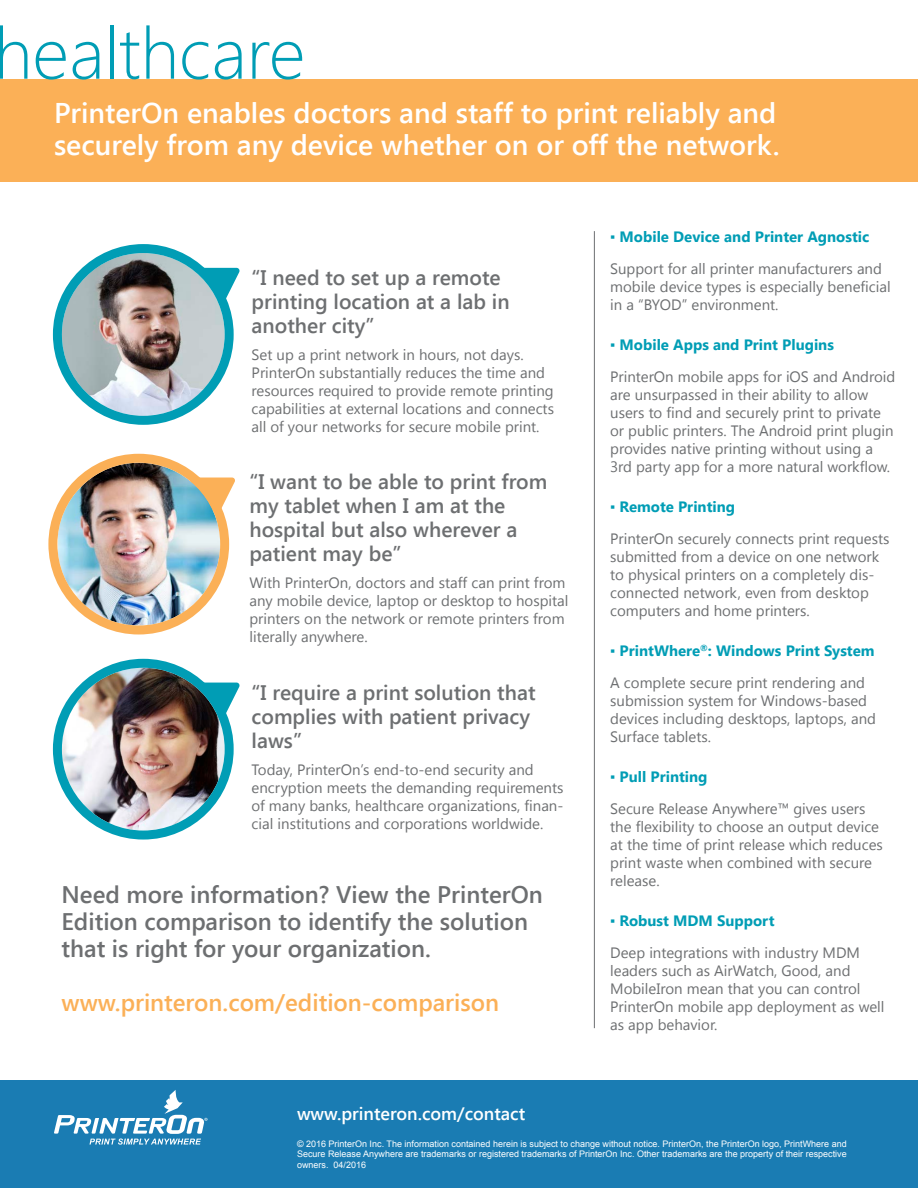
<style>
.page{position:relative;width:918px;height:1188px;background:#fff}
.page>*{position:absolute;margin:0;border:0;box-sizing:border-box;transform-origin:0 0}
.t1{font:300 72px "Segoe UI";color:#009db5}
.t2{font:600 28.5px/31.5px "Segoe UI";color:#fff}
.t3{font:600 24px/27px "Segoe UI";color:#6d6f71}
.t4{font:600 24px "Segoe UI";color:#fbb057}
.t5{font:600 21px/24px "Segoe UI";color:#6d6f71}
.t6{font:600 18px "Segoe UI";color:#fff}
.t7{font:15px/18px "Segoe UI";color:#6d6f71}
.t8{font:9px/10.5px "Arial";color:#fff;text-align:justify}
.s1{color:#009db5}
.s2{font-weight:700;color:#009db5}
</style>
<div class="page">
<svg style="left:195px;top:266px;width:45px;height:38px"></svg>
<svg style="left:195px;top:680px;width:45px;height:39px"></svg>
<div style="left:0;top:1081px;width:918px;height:107px;background:#1a7cb3"></div>
<svg style="left:54px;top:1090px;width:154px;height:55px"></svg>
<div style="left:0;top:79px;width:918px;height:102px;background:#fbb057"></div>
<svg style="left:57px;top:249px;width:172px;height:171px"></svg>
<img style="left:62px;top:253px;width:163px;height:163px;border-radius:81px">
<div style="left:53px;top:244px;width:181px;height:181px;border:9px solid #009db5;border-radius:50%"></div>
<svg style="left:57px;top:663px;width:172px;height:172px;background:#049eb5"></svg>
<img style="left:62px;top:668px;width:163px;height:163px;border-radius:81px">
<div style="left:53px;top:659px;width:181px;height:181px;border:9px solid #009db5;border-radius:50%"></div>
<svg style="left:220px;top:477px;width:15px;height:39px"></svg>
<img style="left:58px;top:463px;width:162px;height:163px">
<div style="left:48px;top:454px;width:181px;height:180px;border:9px solid #fbb057;border-radius:50%"></div>
<hr style="left:594px;top:231px;width:1px;height:797px;background:#6d6f71">
<h1 class="t1" style="left:-6px;top:4px;width:313px">healthcare</h1>
<h2 class="t2" style="left:54px;top:96px;width:727px">PrinterOn enables doctors and staff to print reliably and securely from any device whether on or off the network.</h2>
<h3 class="t5" style="left:252px;top:265px;width:260px">“I need to set up a remote printing location at a lab in another city”</h3>
<p class="t7" style="left:252px;top:345px;width:304px">Set up a print network in hours, not days.<br>PrinterOn substantially reduces the time and resources required to provide remote printing capabilities at external locations and connects all of your networks for secure mobile print.</p>
<h3 class="t5" style="left:249px;top:469px;width:299px">“I want to be able to print from my tablet when I am at the hospital but also wherever a patient may be”</h3>
<p class="t7" style="left:249px;top:573px;width:321px">With PrinterOn, doctors and staff can print from any mobile device, laptop or desktop to hospital printers on the network or remote printers from literally anywhere.</p>
<h3 class="t5" style="left:252px;top:680px;width:286px">“I require a print solution that complies with patient privacy laws”</h3>
<p class="t7" style="left:252px;top:760px;width:313px">Today, PrinterOn’s end-to-end security and encryption meets the demanding requirements of many banks, healthcare organizations, finan&shy;cial institutions and corporations worldwide.</p>
<h3 class="t3" style="left:62px;top:880px;width:483px">Need more information? View the PrinterOn<br>Edition comparison to identify the solution that is right for your organization.</h3>
<h3 class="t4" style="left:62px;top:986px;width:439px">www.printeron.com/edition-comparison</h3>
<p class="t7" style="left:610px;top:220px;width:273px;line-height:31.5px"><span class="s1">▪</span> <span class="s2">Mobile Device and Printer Agnostic<br></span>Support for all printer manufacturers and</p>
<p class="t7" style="left:610px;top:277px;width:282px">mobile device types is especially beneficial in a “BYOD” environment.</p>
<p class="t7" style="left:610px;top:328px;width:287px;line-height:31.5px"><span class="s1">▪</span> <span class="s2">Mobile Apps and Print Plugins<br></span>PrinterOn mobile apps for iOS and Android</p>
<p class="t7" style="left:610px;top:385px;width:285px">are unsurpassed in their ability to allow users to find and securely print to private or public printers. The Android print plugin provides native printing without using a 3rd party app for a more natural workflow.</p>
<p class="t7" style="left:610px;top:490px;width:281px;line-height:31.5px"><span class="s1">▪</span> <span class="s2">Remote Printing<br></span>PrinterOn securely connects print requests</p>
<p class="t7" style="left:610px;top:547px;width:271px">submitted from a device on one network to physical printers on a completely dis&shy;connected network, even from desktop computers and home printers.</p>
<p class="t7" style="left:610px;top:634px;width:266px;line-height:31.5px"><span class="s1">▪</span> <span class="s2">PrintWhere</span><sup>®</sup><span class="s2">: Windows Print System<br></span>A complete secure print rendering and</p>
<p class="t7" style="left:610px;top:691px;width:267px">submission system for Windows-based devices including desktops, laptops, and<br>Surface tablets.</p>
<p class="t7" style="left:610px;top:760px;width:257px;line-height:31.5px"><span class="s1">▪</span> <span class="s2">Pull Printing<br></span>Secure Release Anywhere™ gives users</p>
<p class="t7" style="left:610px;top:817px;width:274px">the flexibility to choose an output device at the time of print release which reduces print waste when combined with secure release.</p>
<p class="t7" style="left:610px;top:904px;width:251px;line-height:31.5px"><span class="s1">▪</span> <span class="s2">Robust MDM Support<br></span>Deep integrations with industry MDM</p>
<p class="t7" style="left:610px;top:961px;width:276px">leaders such as AirWatch, Good, and<br>MobileIron mean that you can control<br>PrinterOn mobile app deployment as well as app behavior.</p>
<p class="t6" style="left:297px;top:1101px;width:230px">www.printeron.com/contact</p>
<p class="t8" style="left:297px;top:1139px;width:551px">© 2016 PrinterOn Inc. The information contained herein is subject to change without notice. PrinterOn, the PrinterOn logo, PrintWhere and Secure Release Anywhere are trademarks or registered trademarks of PrinterOn Inc. Other trademarks are the property of their respective owners. 04/2016</p>
</div>
